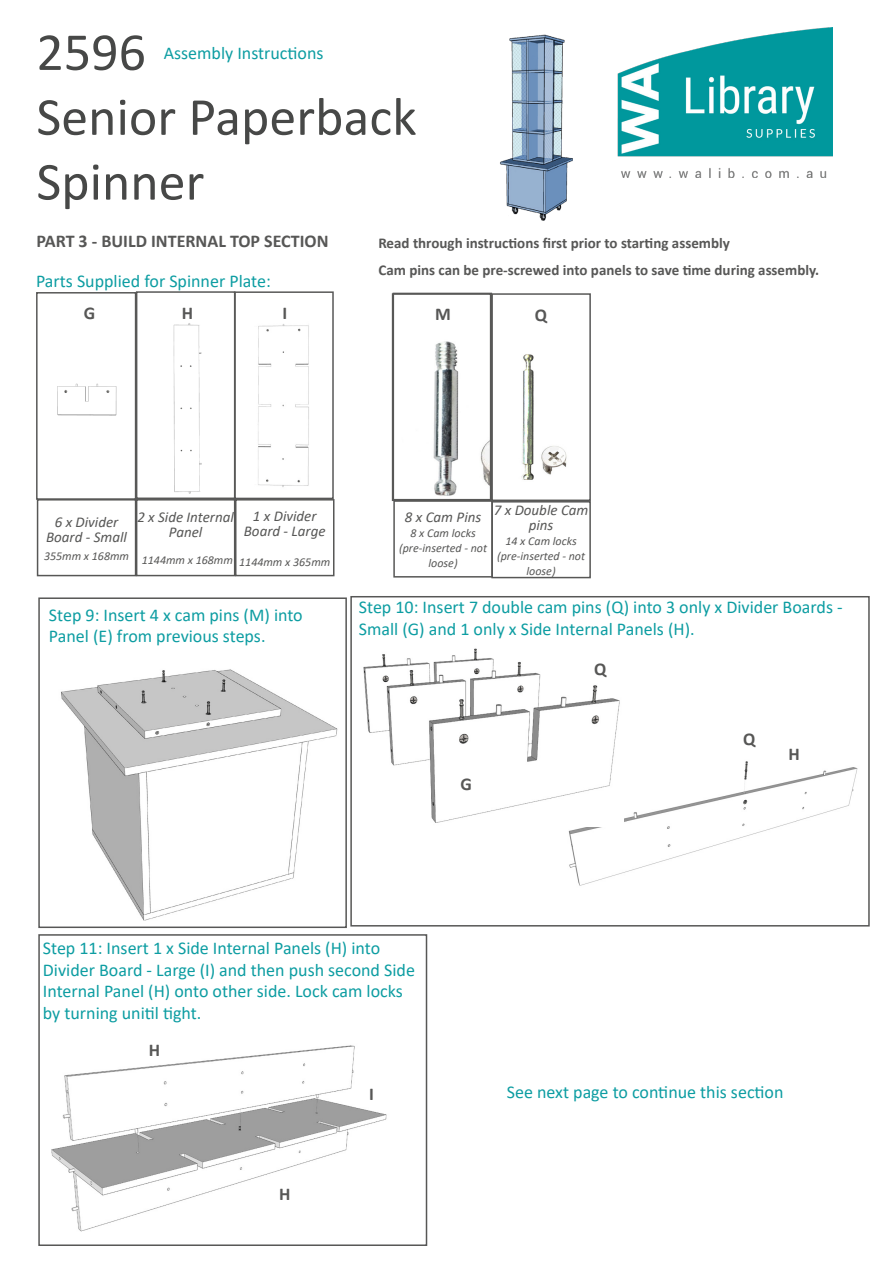
<style>
.page{position:relative;width:893px;height:1263px;background:#fff}
.page>*{position:absolute;margin:0;border:0;box-sizing:border-box;transform-origin:0 0}
.t1{font:54px/64.8px "Calibri";color:#474847}
.t2{font:18px/21.6px "Calibri";color:#0d9da2}
.t3{font:700 18px "Calibri";color:#575756}
.t4{font:700 15px "Calibri";color:#575756}
.t5{font:italic 15px/15px "Calibri";color:#575756;text-align:center}
.t6{font:italic 12px/15px "Calibri";color:#575756;text-align:center}
</style>
<div class="page">
<img style="left:433px;top:341px;width:55px;height:155px">
<div style="left:36px;top:292px;width:100px;height:208px;border:2px solid #585857"></div>
<img style="left:57px;top:383px;width:60px;height:33px">
<div style="left:350px;top:596px;width:520px;height:330px;border:2px solid #575756"></div>
<div style="left:38px;top:597px;width:309px;height:331px;border:2px solid #575756"></div>
<img style="left:61px;top:669px;width:277px;height:252px">
<img style="left:500px;top:34px;width:73px;height:187px">
<img style="left:617px;top:28px;width:215px;height:150px">
<div style="left:37px;top:499px;width:99px;height:77px;border:2px solid #575756"></div>
<div style="left:136px;top:499px;width:99px;height:77px;border:2px solid #575756"></div>
<div style="left:235px;top:499px;width:99px;height:77px;border:2px solid #575756"></div>
<img style="left:173px;top:323px;width:29px;height:171px">
<div style="left:136px;top:291px;width:99px;height:208px;border:2px solid #585857"></div>
<img style="left:258px;top:324px;width:51px;height:163px">
<div style="left:234px;top:291px;width:100px;height:208px;border:2px solid #585857"></div>
<div style="left:393px;top:500px;width:100px;height:78px;border:2px solid #575756"></div>
<div style="left:393px;top:293px;width:99px;height:207px;border:2px solid #585857"></div>
<div style="left:38px;top:934px;width:389px;height:312px;border:2px solid #575756"></div>
<img style="left:51px;top:1045px;width:336px;height:187px">
<img style="left:568px;top:761px;width:290px;height:125px">
<img style="left:363px;top:648px;width:261px;height:178px">
<div style="left:491px;top:501px;width:100px;height:77px;border:2px solid #575756"></div>
<img style="left:521px;top:354px;width:46px;height:126px">
<div style="left:491px;top:293px;width:100px;height:208px;border:2px solid #585857"></div>
<p class="t1" style="left:36px;top:18px;width:111px">2596</p>
<p class="t1" style="left:36px;top:83px;width:382px">Senior Paperback<br>Spinner</p>
<p class="t2" style="left:164px;top:41px;width:161px">Assembly Instructions</p>
<p class="t3" style="left:36px;top:228px;width:294px">PART 3 - BUILD INTERNAL TOP SECTION</p>
<p class="t2" style="left:36px;top:270px;width:236px">Parts Supplied for Spinner Plate:</p>
<p class="t3" style="left:84px;top:300px;width:13px">G</p>
<p class="t3" style="left:182px;top:300px;width:13px">H</p>
<p class="t3" style="left:282px;top:300px;width:6px">I</p>
<p class="t4" style="left:378px;top:232px;width:353px">Read through instructions first prior to starting assembly</p>
<p class="t4" style="left:378px;top:259px;width:442px">Cam pins can be pre-screwed into panels to save time during assembly.</p>
<p class="t3" style="left:435px;top:301px;width:17px">M</p>
<p class="t3" style="left:535px;top:302px;width:14px">Q</p>
<p class="t5" style="left:46px;top:514px;width:83px">6 x Divider<br>Board - Small</p>
<p class="t6" style="left:44px;top:548px;width:87px">355mm x 168mm</p>
<p class="t5" style="left:244px;top:508px;width:83px">1 x Divider<br>Board - Large</p>
<p class="t6" style="left:239px;top:554px;width:93px">1144mm x 365mm</p>
<p class="t5" style="left:137px;top:509px;width:98px">2 x Side Internal<br>Panel</p>
<p class="t6" style="left:142px;top:552px;width:93px">1144mm x 168mm</p>
<p class="t5" style="left:494px;top:502px;width:96px">7 x Double Cam pins</p>
<p class="t6" style="left:497px;top:533px;width:89px">14 x Cam locks (pre-inserted - not loose)</p>
<p class="t5" style="left:405px;top:509px;width:78px">8 x Cam Pins</p>
<p class="t6" style="left:410px;top:525px;width:67px">8 x Cam locks</p>
<p class="t6" style="left:399px;top:540px;width:89px">(pre-inserted - not loose)</p>
<p class="t2" style="left:49px;top:603px;width:255px">Step 9: Insert 4 x cam pins (M) into<br>Panel (E) from previous steps.</p>
<p class="t2" style="left:359px;top:596px;width:485px">Step 10: Insert 7 double cam pins (Q) into 3 only x Divider Boards -<br>Small (G) and 1 only x Side Internal Panels (H).</p>
<p class="t3" style="left:460px;top:771px;width:13px">G</p>
<p class="t3" style="left:575px;top:656px;width:33px">G Q</p>
<p class="t3" style="left:743px;top:726px;width:14px">Q</p>
<p class="t3" style="left:789px;top:741px;width:13px">H</p>
<p class="t2" style="left:43px;top:937px;width:374px">Step 11: Insert 1 x Side Internal Panels (H) into Divider Board - Large (I) and then push second Side Internal Panel (H) onto other side. Lock cam locks by turning unitil tight.</p>
<p class="t3" style="left:149px;top:1037px;width:13px">H</p>
<p class="t3" style="left:279px;top:1181px;width:13px">H</p>
<p class="t3" style="left:369px;top:1081px;width:6px">I</p>
<p class="t2" style="left:507px;top:1080px;width:278px">See next page to continue this section</p>
</div>
